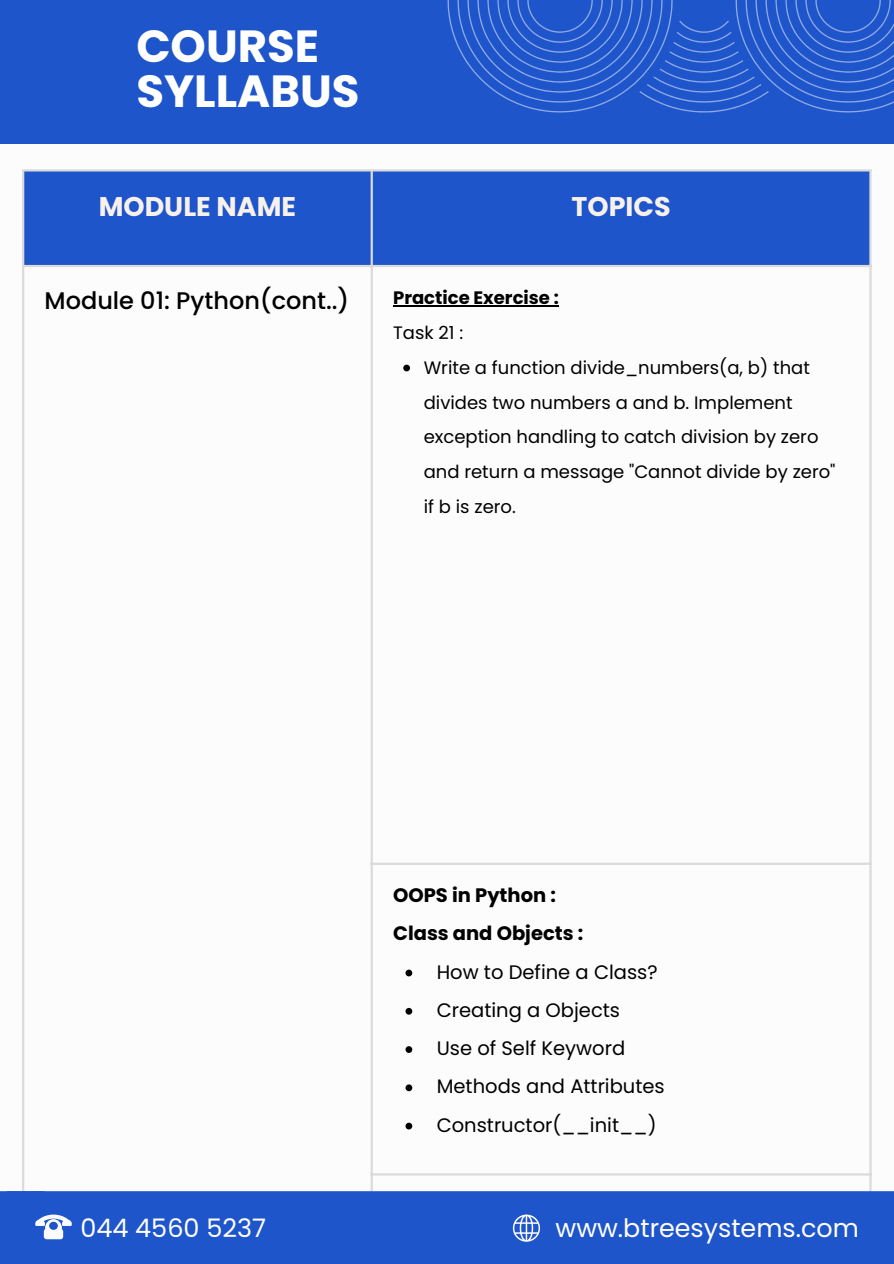
<style>
.page{position:relative;width:894px;height:1264px;background:#fff}
.page>*{position:absolute;margin:0;border:0;box-sizing:border-box;transform-origin:0 0}
.t1{font:700 45px/45px "Poppins";color:#fff}
.t2{font:700 27px "Poppins";color:#f8f1ea}
.t3{font:25.5px "Poppins";color:#fff}
.t4{font:25.35px "Poppins";color:#fff}
.t5{font:500 24px "Poppins";color:#000}
.t6{font:19.5px "Poppins";color:#000}
.t7{font:700 19.5px "Poppins";color:#000}
.t8{font:18px/34.8px "Poppins";color:#000}
.t9{font:700 18px "Poppins";color:#000}
</style>
<div class="page">
<div style="left:24px;top:171px;width:845px;height:94px;background:#1e55cb"></div>
<hr style="left:393px;top:305px;width:165px;height:1px;background:#000">
<svg style="left:403px;top:364px;width:7px;height:7px"></svg>
<svg style="left:405px;top:969px;width:7px;height:7px"></svg>
<svg style="left:405px;top:1007px;width:7px;height:7px"></svg>
<svg style="left:405px;top:1046px;width:7px;height:6px"></svg>
<svg style="left:405px;top:1084px;width:7px;height:7px"></svg>
<svg style="left:405px;top:1122px;width:7px;height:7px"></svg>
<hr style="left:22px;top:171px;width:2px;height:1092px;background:#dbdbdb">
<hr style="left:370px;top:171px;width:3px;height:1092px;background:#dbdbdb">
<hr style="left:869px;top:171px;width:2px;height:1092px;background:#dbdbdb">
<hr style="left:22px;top:169px;width:849px;height:2px;background:#dbdbdb">
<hr style="left:22px;top:265px;width:849px;height:2px;background:#dbdbdb">
<hr style="left:370px;top:862px;width:501px;height:2px;background:#dbdbdb">
<hr style="left:370px;top:1173px;width:501px;height:2px;background:#dbdbdb">
<hr style="left:22px;top:1263px;width:849px;height:1px;background:#dbdbdb">
<div style="left:0;top:1191px;width:893px;height:72px;background:#1e55cb"></div>
<svg style="left:35px;top:1191px;width:37px;height:49px"></svg>
<svg style="left:512px;top:1214px;width:27px;height:27px"></svg>
<div style="left:0;top:0;width:893px;height:144px;background:#1e55cb"></div>
<svg style="left:457px;top:0;width:436px;height:112px"></svg>
<p class="t1" style="left:136px;top:24px;width:225px">COURSE<br>SYLLABUS</p>
<p class="t2" style="left:99px;top:188px;width:199px">MODULE NAME</p>
<p class="t2" style="left:571px;top:188px;width:101px">TOPICS</p>
<p class="t5" style="left:45px;top:283px;width:306px">Module 01: Python(cont..)</p>
<h1 class="t9" style="left:393px;top:285px;width:167px">Practice Exercise :</h1>
<p class="t8" style="left:393px;top:315px;width:72px">Task 21 :</p>
<p class="t8" style="left:423px;top:350px;width:413px">Write a function divide_numbers(a, b) that divides two numbers a and b. Implement exception handling to catch division by zero and return a message "Cannot divide by zero" if b is zero.</p>
<p class="t7" style="left:393px;top:881px;width:164px">OOPS in Python :</p>
<p class="t7" style="left:393px;top:919px;width:192px">Class and Objects :</p>
<p class="t6" style="left:436px;top:958px;width:222px">How to Define a Class?</p>
<p class="t6" style="left:436px;top:996px;width:185px">Creating a Objects</p>
<p class="t6" style="left:436px;top:1034px;width:190px">Use of Self Keyword</p>
<p class="t6" style="left:436px;top:1072px;width:229px">Methods and Attributes</p>
<p class="t6" style="left:436px;top:1111px;width:221px">Constructor(__init__)</p>
<p class="t3" style="left:80px;top:1210px;width:187px">044 4560 5237</p>
<p class="t4" style="left:555px;top:1209px;width:304px">www.btreesystems.com</p>
</div>
